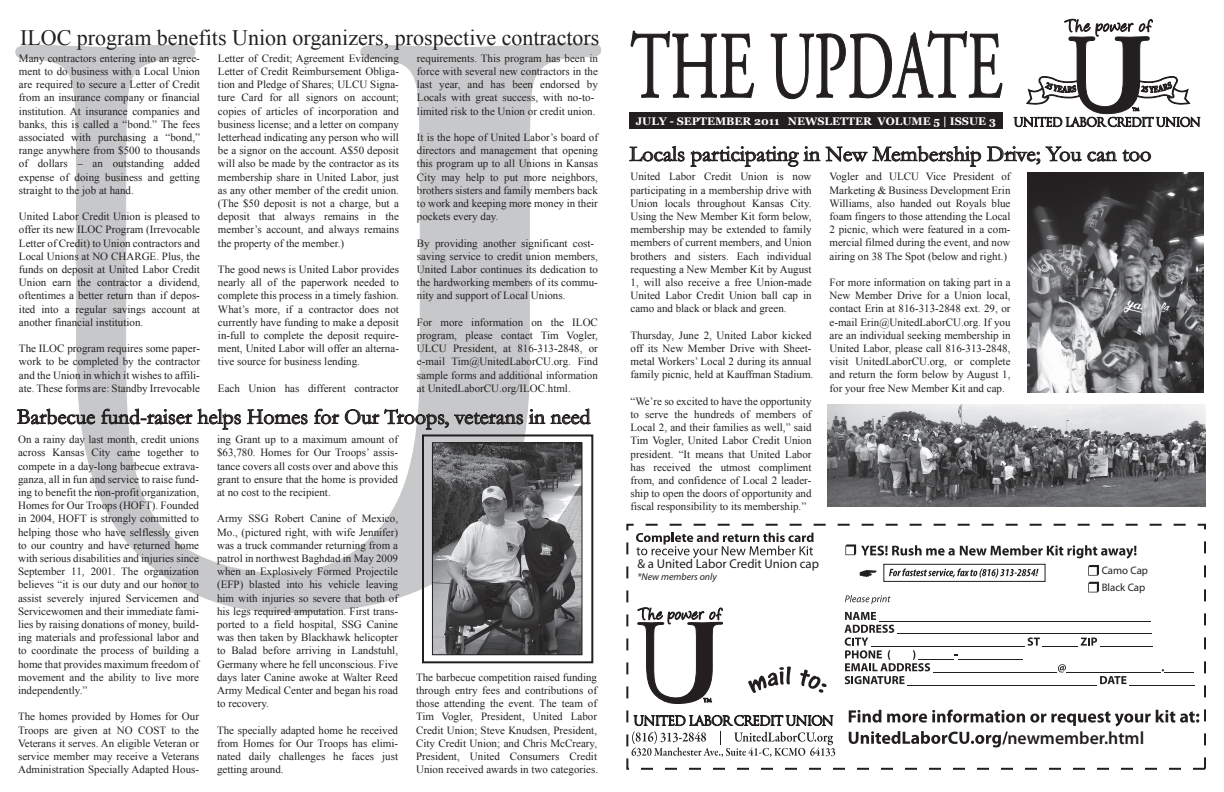
<style>
.page{position:relative;width:1224px;height:792px;background:#fff}
.page>*{position:absolute;margin:0;border:0;box-sizing:border-box;transform-origin:0 0}
.t1{font:22px "Garamond";color:#231f20}
.t2{font:22px "Times New Roman";color:#231f20}
.t3{font:600 17.8px "Myriad Pro";color:#231f20}
.t4{font:12.8px "Myriad";color:#231f20}
.t5{font:11px/13.2px "Times New Roman";color:#231f20;text-align:justify}
.t6{font:700 11px "Georgia";color:#fff}
.t7{font:10.9px/16.8px "Myriad Pro";color:#231f20}
.t8{font:italic 9.9px "Myriad";color:#231f20}
</style>
<div class="page">
<svg style="left:15px;top:43px;width:586px;height:570px"></svg>
<svg style="left:630px;top:31px;width:124px;height:67px"></svg>
<svg style="left:770px;top:31px;width:233px;height:69px"></svg>
<div style="left:629px;top:112px;width:374px;height:17px;background:#231f20"></div>
<svg style="left:1014px;top:19px;width:186px;height:109px"></svg>
<svg style="left:637px;top:607px;width:87px;height:97px"></svg>
<svg style="left:844px;top:612px;width:351px;height:74px"></svg>
<svg style="left:632px;top:715px;width:203px;height:42px"></svg>
<svg style="left:860px;top:570px;width:16px;height:7px"></svg>
<svg style="left:845px;top:595px;width:46px;height:9px"></svg>
<svg style="left:889px;top:569px;width:150px;height:9px"></svg>
<div style="left:883px;top:564px;width:163px;height:18px;border:1px solid #231f20"></div>
<svg style="left:636px;top:533px;width:178px;height:25px"></svg>
<svg style="left:845px;top:544px;width:292px;height:15px"></svg>
<svg style="left:849px;top:710px;width:350px;height:37px"></svg>
<div style="left:626px;top:524px;width:580px;height:246px;border:2px dashed #231f20"></div>
<svg style="left:748px;top:666px;width:43px;height:27px"></svg>
<svg style="left:800px;top:670px;width:27px;height:23px"></svg>
<svg style="left:629px;top:146px;width:56px;height:15px"></svg>
<svg style="left:691px;top:146px;width:129px;height:21px"></svg>
<svg style="left:826px;top:145px;width:155px;height:22px"></svg>
<svg style="left:987px;top:146px;width:53px;height:19px"></svg>
<svg style="left:1046px;top:147px;width:36px;height:15px"></svg>
<svg style="left:1088px;top:150px;width:63px;height:11px"></svg>
<img style="left:828px;top:404px;width:378px;height:103px">
<img style="left:1027px;top:173px;width:177px;height:220px">
<svg style="left:1088px;top:565px;width:11px;height:11px"></svg>
<svg style="left:1088px;top:582px;width:11px;height:10px"></svg>
<svg style="left:17px;top:409px;width:78px;height:15px"></svg>
<svg style="left:101px;top:409px;width:91px;height:15px"></svg>
<svg style="left:198px;top:409px;width:43px;height:21px"></svg>
<svg style="left:247px;top:409px;width:61px;height:17px"></svg>
<svg style="left:314px;top:409px;width:25px;height:15px"></svg>
<svg style="left:345px;top:409px;width:178px;height:21px"></svg>
<svg style="left:529px;top:409px;width:16px;height:15px"></svg>
<svg style="left:551px;top:409px;width:40px;height:15px"></svg>
<img style="left:434px;top:444px;width:146px;height:209px">
<div style="left:422px;top:434px;width:171px;height:229px;border:2px solid #231f20"></div>
<div style="left:432px;top:442px;width:150px;height:213px;border:1px solid #231f20"></div>
<h1 class="t2" style="left:20px;top:22px;width:581px">ILOC program benefits Union organizers, prospective contractors</h1>
<p class="t5" style="left:19px;top:51px;width:183px">Many contractors entering into an agree&shy;ment to do business with a Local Union are required to secure a Letter of Credit from an insurance company or financial institution. At insurance companies and banks, this is called a “bond.” The fees associated with purchasing a “bond,” range anywhere from $500 to thousands of dollars – an outstanding added expense of doing business and getting straight to the job at hand.</p>
<p class="t5" style="left:19px;top:210px;width:183px">United Labor Credit Union is pleased to offer its new ILOC Program (Irrevocable Letter of Credit) to Union contractors and Local Unions at NO CHARGE. Plus, the funds on deposit at United Labor Credit Union earn the contractor a dividend, oftentimes a better return than if depos&shy;ited into a regular savings account at another financial institution.</p>
<p class="t5" style="left:19px;top:342px;width:183px">The ILOC program requires some paper&shy;work to be completed by the contractor and the Union in which it wishes to affili&shy;ate. These forms are: Standby Irrevocable</p>
<p class="t5" style="left:218px;top:51px;width:183px">Letter of Credit; Agreement Evidencing Letter of Credit Reimbursement Obliga&shy;tion and Pledge of Shares; ULCU Signa&shy;ture Card for all signors on account; copies of articles of incorporation and business license; and a letter on company letterhead indicating any person who will be a signor on the account. A$50 deposit will also be made by the contractor as its membership share in United Labor, just as any other member of the credit union. (The $50 deposit is not a charge, but a deposit that always remains in the member’s account, and always remains the property of the member.)</p>
<p class="t5" style="left:218px;top:262px;width:183px">The good news is United Labor provides nearly all of the paperwork needed to complete this process in a timely fashion.<br>What’s more, if a contractor does not currently have funding to make a deposit in-full to complete the deposit require&shy;ment, United Labor will offer an alterna&shy;tive source for business lending.</p>
<p class="t5" style="left:218px;top:381px;width:183px">Each Union has different contractor</p>
<p class="t5" style="left:417px;top:51px;width:183px;text-align:left">requirements. This program has been in force with several new contractors in the last year, and has been endorsed by Locals with great success, with no-to&shy;limited risk to the Union or credit union.</p>
<p class="t5" style="left:417px;top:130px;width:183px">It is the hope of United Labor’s board of directors and management that opening this program up to all Unions in Kansas City may help to put more neighbors, brothers sisters and family members back to work and keeping more money in their pockets every day.</p>
<p class="t5" style="left:417px;top:236px;width:183px;text-align:left">By providing another significant cost&shy;saving service to credit union members, United Labor continues its dedication to the hardworking members of its commu&shy;nity and support of Local Unions.</p>
<p class="t5" style="left:417px;top:315px;width:183px">For more information on the ILOC program, please contact Tim Vogler, ULCU President, at 816-313-2848, or e-mail Tim@UnitedLaborCU.org. Find sample forms and additional information at UnitedLaborCU.org/ILOC.html.</p>
<h1 class="t1" style="left:17px;top:402px;width:575px">Barbecue fund-raiser helps Homes for Our Troops, veterans in need</h1>
<p class="t5" style="left:18px;top:433px;width:183px">On a rainy day last month, credit unions across Kansas City came together to compete in a day-long barbecue extrava&shy;ganza, all in fun and service to raise fund&shy;ing to benefit the non-profit organization, Homes for Our Troops (HOFT). Founded in 2004, HOFT is strongly committed to helping those who have selflessly given to our country and have returned home with serious disabilities and injuries since September 11, 2001. The organization believes “it is our duty and our honor to assist severely injured Servicemen and Servicewomen and their immediate fami&shy;lies by raising donations of money, build&shy;ing materials and professional labor and to coordinate the process of building a home that provides maximum freedom of movement and the ability to live more independently.”</p>
<p class="t5" style="left:18px;top:710px;width:183px">The homes provided by Homes for Our Troops are given at NO COST to the Veterans it serves. An eligible Veteran or service member may receive a Veterans Administration Specially Adapted Hous-</p>
<p class="t5" style="left:217px;top:433px;width:183px">ing Grant up to a maximum amount of $63,780. Homes for Our Troops’ assis&shy;tance covers all costs over and above this grant to ensure that the home is provided at no cost to the recipient.</p>
<p class="t5" style="left:217px;top:512px;width:183px">Army SSG Robert Canine of Mexico, Mo., (pictured right, with wife Jennifer) was a truck commander returning from a patrol in northwest Baghdad in May 2009 when an Explosively Formed Projectile (EFP) blasted into his vehicle leaving him with injuries so severe that both of his legs required amputation. First trans&shy;ported to a field hospital, SSG Canine was then taken by Blackhawk helicopter to Balad before arriving in Landstuhl, Germany where he fell unconscious. Five days later Canine awoke at Walter Reed Army Medical Center and began his road to recovery.</p>
<p class="t5" style="left:217px;top:723px;width:183px">The specially adapted home he received from Homes for Our Troops has elimi&shy;nated daily challenges he faces just getting around.</p>
<p class="t5" style="left:416px;top:670px;width:184px">The barbecue competition raised funding through entry fees and contributions of those attending the event. The team of Tim Vogler, President, United Labor Credit Union; Steve Knudsen, President, City Credit Union; and Chris McCreary, President, United Consumers Credit Union received awards in two categories.</p>
<p class="t6" style="left:636px;top:114px;width:362px">JULY - SEPTEMBER 2011 NEWSLETTER VOLUME 5 | ISSUE 3</p>
<h1 class="t1" style="left:630px;top:139px;width:523px">Locals participating in New Membership Drive; You can too</h1>
<p class="t5" style="left:631px;top:170px;width:183px">United Labor Credit Union is now participating in a membership drive with Union locals throughout Kansas City.<br>Using the New Member Kit form below, membership may be extended to family members of current members, and Union brothers and sisters. Each individual requesting a New Member Kit by August 1, will also receive a free Union-made United Labor Credit Union ball cap in camo and black or black and green.</p>
<p class="t5" style="left:631px;top:328px;width:184px;text-align:left">Thursday, June 2, United Labor kicked off its New Member Drive with Sheet&shy;metal Workers’ Local 2 during its annual family picnic, held at Kauffman Stadium.</p>
<p class="t5" style="left:631px;top:394px;width:183px">“We’re so excited to have the opportunity to serve the hundreds of members of Local 2, and their families as well,” said Tim Vogler, United Labor Credit Union president. “It means that United Labor has received the utmost compliment from, and confidence of Local 2 leader&shy;ship to open the doors of opportunity and fiscal responsibility to its membership.”</p>
<p class="t5" style="left:830px;top:170px;width:183px">Vogler and ULCU Vice President of Marketing &amp; Business Development Erin Williams, also handed out Royals blue foam fingers to those attending the Local 2 picnic, which were featured in a com&shy;mercial filmed during the event, and now airing on 38 The Spot (below and right.)</p>
<p class="t5" style="left:830px;top:275px;width:183px">For more information on taking part in a New Member Drive for a Union local, contact Erin at 816-313-2848 ext. 29, or e-mail Erin@UnitedLaborCU.org. If you are an individual seeking membership in United Labor, please call 816-313-2848, visit UnitedLaborCU.org, or complete and return the form below by August 1, for your free New Member Kit and cap.</p>
<p class="t4" style="left:637px;top:557px;width:183px">&amp; a United Labor Credit Union cap</p>
<p class="t8" style="left:637px;top:572px;width:81px">*New members only</p>
<p class="t7" style="left:1102px;top:562px;width:48px">Camo Cap<br>Black Cap</p>
<h2 class="t3" style="left:1007px;top:727px;width:138px">newmember.html</h2>
</div>
